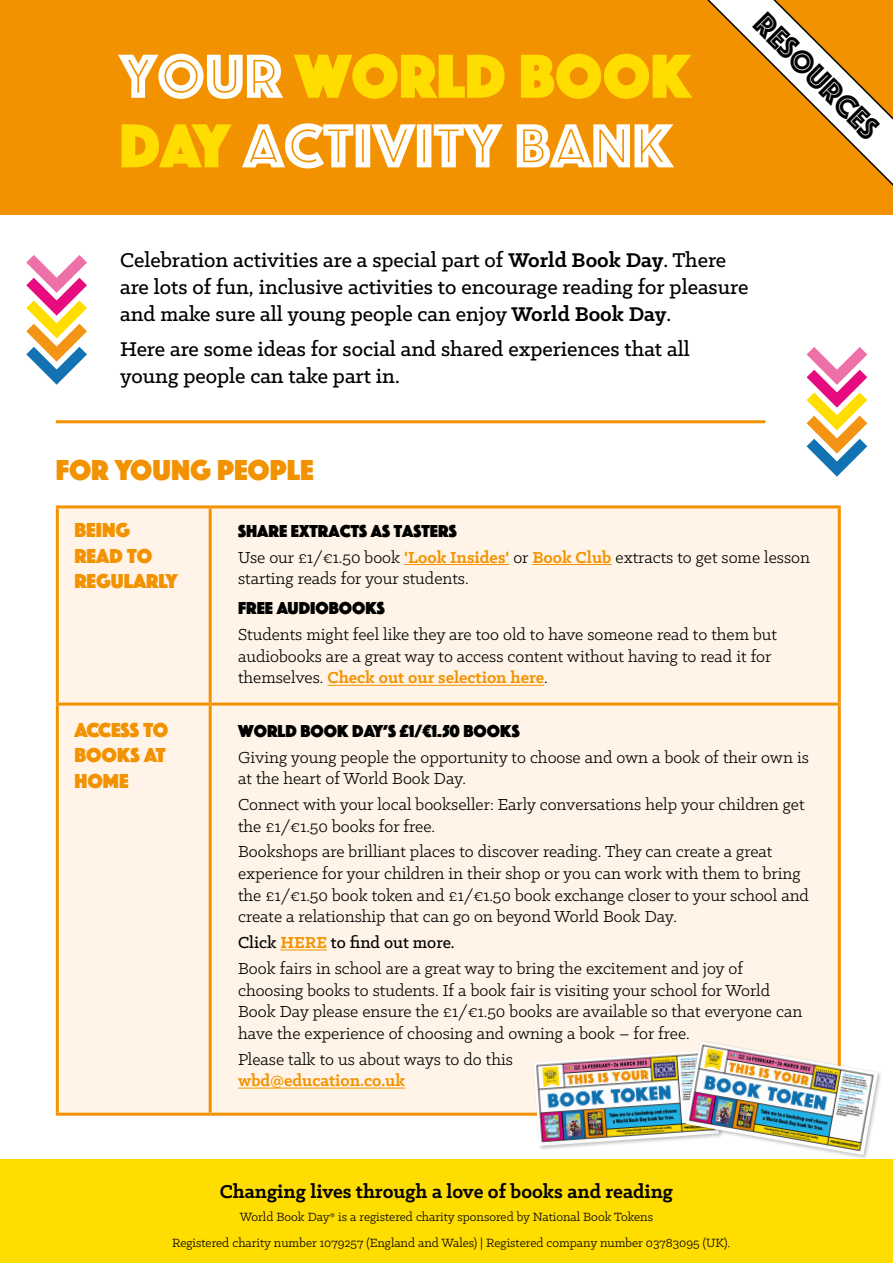
<style>
.page{position:relative;width:893px;height:1263px;background:#fff}
.page>*{position:absolute;margin:0;border:0;box-sizing:border-box;transform-origin:0 0}
.t1{font:64.5px "Phosphate Inline";color:#fff}
.t2{font:64.5px "Phosphate Solid";color:#fd0}
.t3{font:33px "Phosphate Inline";color:#000}
.t4{font:30px "Phosphate Solid";color:#f39200}
.t5{font:500 22.5px/27px "Klinic Slab";color:#000}
.t6{font:700 21px "Klinic Slab";color:#000}
.t7{font:21px/25.2px "Phosphate Solid";color:#f39200}
.t8{font:18px/21.6px "Klinic Slab";color:#000}
.t9{font:18px "Phosphate Solid";color:#000}
.t10{font:700 18px "Klinic Slab";color:#f39200}
.t11{font:13.5px/25.3px "Klinic Slab";color:#000}
.s1{font-family:"Phosphate Inline";color:#fff}
.s2{font-family:"Phosphate Solid";color:#fd0}
.s3{font-weight:700}
.s4{font-weight:700;color:#f39200}
.s5{font-weight:500}
</style>
<div class="page">
<div style="left:0;top:1159px;width:893px;height:104px;background:#fd0"></div>
<div style="left:0;top:0;width:893px;height:215px;background:#f39200"></div>
<svg style="left:707px;top:0;width:186px;height:186px"></svg>
<hr style="left:56px;top:420px;width:709px;height:3px;background:#f39200">
<svg style="left:26px;top:255px;width:61px;height:130px"></svg>
<svg style="left:807px;top:347px;width:60px;height:130px"></svg>
<div style="left:59px;top:508px;width:779px;height:605px;background:#fff4e7"></div>
<hr style="left:210px;top:505px;width:631px;height:3px;background:#f39200">
<hr style="left:838px;top:508px;width:3px;height:195px;background:#f39200">
<hr style="left:56px;top:508px;width:3px;height:195px;background:#f39200">
<hr style="left:56px;top:505px;width:154px;height:3px;background:#f39200">
<hr style="left:209px;top:508px;width:3px;height:195px;background:#f39200">
<hr style="left:56px;top:706px;width:3px;height:407px;background:#f39200">
<hr style="left:56px;top:703px;width:154px;height:3px;background:#f39200">
<hr style="left:210px;top:703px;width:631px;height:3px;background:#f39200">
<hr style="left:209px;top:706px;width:3px;height:407px;background:#f39200">
<hr style="left:838px;top:706px;width:3px;height:407px;background:#f39200">
<hr style="left:56px;top:1113px;width:154px;height:3px;background:#f39200">
<hr style="left:210px;top:1113px;width:631px;height:3px;background:#f39200">
<hr style="left:404px;top:564px;width:105px;height:1px;background:#f39200">
<hr style="left:532px;top:564px;width:79px;height:1px;background:#f39200">
<hr style="left:327px;top:685px;width:217px;height:1px;background:#f39200">
<hr style="left:280px;top:949px;width:47px;height:1px;background:#f39200">
<hr style="left:238px;top:1087px;width:167px;height:1px;background:#f39200">
<div style="left:532px;top:1048px;width:192px;height:103px;background:#000;opacity:.25"></div>
<img style="left:533px;top:1050px;width:151px;height:96px">
<div style="left:684px;top:1040px;width:199px;height:120px;background:#000;opacity:.25"></div>
<img style="left:686px;top:1041px;width:192px;height:114px">
<h1 class="t2" style="left:119px;top:30px;width:573px"><span class="s1">YOUR</span> WORLD BOOK</h1>
<h1 class="t1" style="left:119px;top:100px;width:555px"><span class="s2">DAY</span> ACTIVITY BANK</h1>
<h2 class="t3" style="left:776px;top:2px;width:164px;rotate:45deg">RESOURCES</h2>
<p class="t5" style="left:120px;top:246px;width:630px">Celebration activities are a special part of <span class="s3">World Book Day</span>. There are lots of fun, inclusive activities to encourage reading for pleasure and make sure all young people can enjoy <span class="s3">World Book Day</span>.</p>
<p class="t5" style="left:120px;top:335px;width:571px">Here are some ideas for social and shared experiences that all young people can take part in.</p>
<h3 class="t4" style="left:56px;top:449px;width:259px">FOR YOUNG PEOPLE</h3>
<p class="t7" style="left:74px;top:517px;width:105px">BEING<br>READ TO<br>REGULARLY</p>
<p class="t9" style="left:238px;top:518px;width:220px">SHARE EXTRACTS AS TASTERS</p>
<p class="t8" style="left:238px;top:546px;width:573px">Use our £1/€1.50 book <span class="s4">'Look Insides'</span> or <span class="s4">Book Club</span> extracts to get some lesson starting reads for your students.</p>
<p class="t9" style="left:238px;top:596px;width:148px">FREE AUDIOBOOKS</p>
<p class="t8" style="left:238px;top:623px;width:540px">Students might feel like they are too old to have someone read to them but audiobooks are a great way to access content without having to read it for themselves. <span class="s4">Check out our selection here</span>.</p>
<p class="t7" style="left:74px;top:716px;width:95px">ACCESS TO<br>BOOKS AT<br>HOME</p>
<p class="t9" style="left:238px;top:718px;width:283px">WORLD BOOK DAY’S £1/€1.50 BOOKS</p>
<p class="t8" style="left:238px;top:746px;width:572px">Giving young people the opportunity to choose and own a book of their own is at the heart of World Book Day.</p>
<p class="t8" style="left:238px;top:793px;width:568px">Connect with your local bookseller: Early conversations help your children get the £1/€1.50 books for free.</p>
<p class="t8" style="left:238px;top:841px;width:572px">Bookshops are brilliant places to discover reading. They can create a great experience for your children in their shop or you can work with them to bring the £1/€1.50 book token and £1/€1.50 book exchange closer to your school and create a relationship that can go on beyond World Book Day.</p>
<p class="t8" style="left:238px;top:929px;width:506px;line-height:25.8px"><span class="s5">Click</span> <span class="s4">HERE</span> <span class="s5">to find out more.<br></span>Book fairs in school are a great way to bring the excitement and joy of</p>
<p class="t8" style="left:238px;top:979px;width:566px">choosing books to students. If a book fair is visiting your school for World<br>Book Day please ensure the £1/€1.50 books are available so that everyone can have the experience of choosing and owning a book – for free.</p>
<p class="t8" style="left:238px;top:1048px;width:276px">Please talk to us about ways to do this</p>
<p class="t10" style="left:238px;top:1069px;width:169px">wbd@education.co.uk</p>
<p class="t6" style="left:220px;top:1177px;width:455px">Changing lives through a love of books and reading</p>
<p class="t11" style="left:172px;top:1204px;width:560px;text-indent:68px">World Book Day® is a registered charity sponsored by National Book Tokens<br>Registered charity number 1079257 (England and Wales) | Registered company number 03783095 (UK).</p>
</div>
